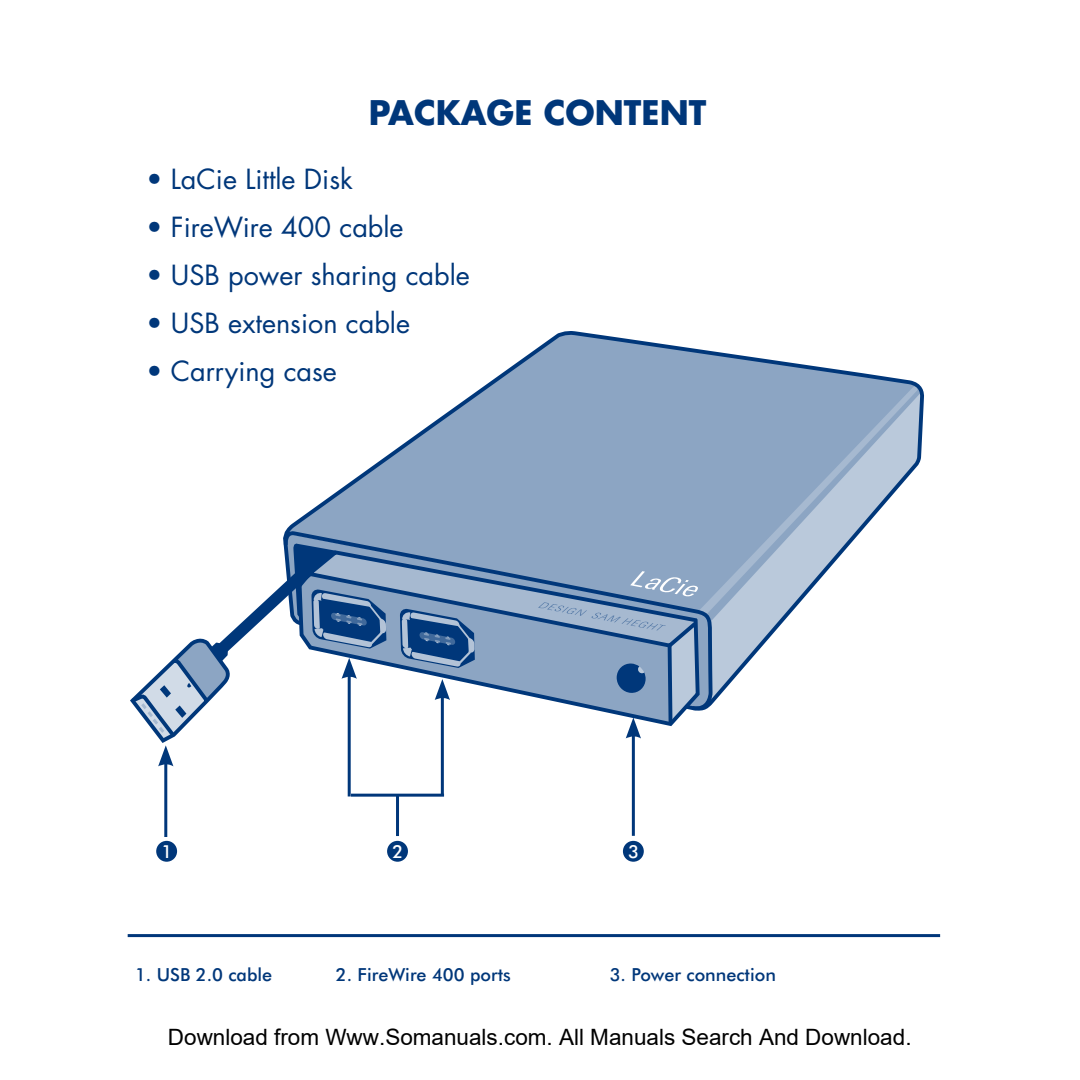
<style>
.page{position:relative;width:1080px;height:1080px;background:#fff}
.page>*{position:absolute;margin:0;border:0;box-sizing:border-box;transform-origin:0 0}
.t1{font:700 33px "Futura";color:#00377a}
.t2{font:27px "Futura";color:#00377a}
.t3{font:22.5px "Arial";color:#000}
.t4{font:500 18px "Futura BT";color:#00377a}
.t5{font:500 18px "Futura BT";color:#fff}
</style>
<div class="page">
<hr style="left:128px;top:934px;width:812px;height:3px;background:#00377a">
<div style="left:156px;top:841px;width:21px;height:21px;background:#00377a;border-radius:50%"></div>
<div style="left:623px;top:841px;width:21px;height:21px;background:#00377a;border-radius:50%"></div>
<svg style="left:288px;top:331px;width:636px;height:371px"></svg>
<svg style="left:286px;top:527px;width:428px;height:177px;background:#8da6c3"></svg>
<hr style="left:164px;top:762px;width:3px;height:75px;background:#00377a">
<hr style="left:632px;top:734px;width:3px;height:102px;background:#00377a">
<div style="left:387px;top:841px;width:21px;height:21px;background:#00377a;border-radius:50%"></div>
<hr style="left:348px;top:674px;width:3px;height:122px;background:#00377a">
<hr style="left:441px;top:695px;width:3px;height:101px;background:#00377a">
<svg style="left:130px;top:530px;width:582px;height:236px"></svg>
<hr style="left:351px;top:794px;width:93px;height:3px;background:#00377a">
<hr style="left:396px;top:794px;width:3px;height:42px;background:#00377a">
<p class="t1" style="left:369px;top:91px;width:339px">PACKAGE CONTENT</p>
<p class="t2" style="left:147px;top:162px;width:208px">• LaCie Little Disk</p>
<p class="t2" style="left:147px;top:210px;width:259px">• FireWire 400 cable</p>
<p class="t2" style="left:147px;top:258px;width:325px">• USB power sharing cable</p>
<p class="t2" style="left:147px;top:306px;width:265px">• USB extension cable</p>
<p class="t2" style="left:147px;top:354px;width:192px">• Carrying case</p>
<p class="t5" style="left:162px;top:840px;width:12px">1</p>
<p class="t4" style="left:135px;top:964px;width:139px">1. USB 2.0 cable</p>
<p class="t5" style="left:392px;top:840px;width:12px">2</p>
<p class="t4" style="left:336px;top:964px;width:177px">2. FireWire 400 ports</p>
<p class="t5" style="left:628px;top:840px;width:12px">3</p>
<p class="t4" style="left:610px;top:964px;width:168px">3. Power connection</p>
<p class="t3" style="left:168px;top:1025px;width:745px">Download from Www.Somanuals.com. All Manuals Search And Download.</p>
</div>
